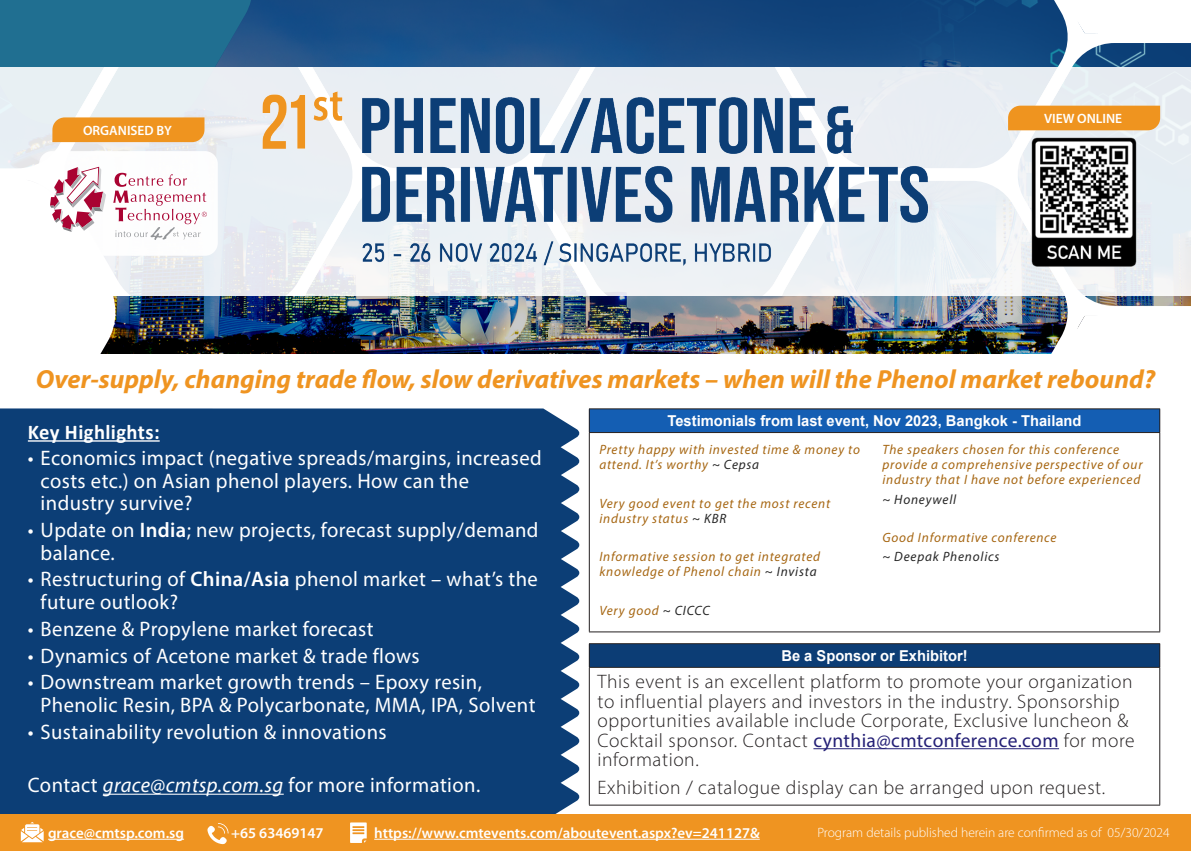
<style>
.page{position:relative;width:1191px;height:851px;background:#fff}
.page>*{position:absolute;margin:0;border:0;box-sizing:border-box;transform-origin:0 0}
.t1{font:italic 700 26.25px "Myriad Pro";color:#ef9421}
.t2{font:21px/22.5px "Myriad Pro";letter-spacing:.02em;color:#fff}
.t3{font:700 21px "Calibri";letter-spacing:.02em;color:#fff}
.t4{font:300 19.5px/19.5px "Myriad Pro";letter-spacing:.03em;color:#231f20}
.t5{font:600 15px "Myriad Pro";color:#fff}
.t6{font:700 15px "Arial";color:#fff}
.t7{font:italic 13.5px/15px "Myriad Pro";letter-spacing:.06em;color:#a66612}
.t8{font:300 13.5px "Myriad Pro";color:#fff}
.t9{font:italic 13.5px "Myriad Pro";letter-spacing:.06em;color:#262626}
.t10{font:600 13.5px "Myriad Pro";color:#fff}
.s1{color:#262626}
.s2{font-weight:600}
.s3{font-style:italic}
.s4{font-weight:400;color:#242076}
</style>
<div class="page">
<div style="left:0;top:408px;width:580px;height:406px;background:#0c3e76"></div>
<div style="left:0;top:814px;width:1191px;height:36px;background:#ef9421"></div>
<hr style="left:48px;top:838px;width:136px;height:1px;background:#fff">
<hr style="left:374px;top:838px;width:386px;height:1px;background:#fff">
<svg style="left:21px;top:822px;width:23px;height:20px"></svg>
<svg style="left:207px;top:823px;width:21px;height:21px"></svg>
<svg style="left:350px;top:822px;width:17px;height:20px"></svg>
<hr style="left:28px;top:440px;width:132px;height:1px;background:#fff">
<hr style="left:103px;top:793px;width:181px;height:1px;background:#fff">
<div style="left:589px;top:643px;width:570px;height:24px;background:#0c3d75"></div>
<hr style="left:589px;top:667px;width:1px;height:137px;background:#231f20">
<hr style="left:1159px;top:667px;width:1px;height:137px;background:#231f20">
<hr style="left:589px;top:804px;width:571px;height:1px;background:#231f20">
<svg style="left:589px;top:644px;width:1px;height:23px"></svg>
<hr style="left:589px;top:643px;width:571px;height:1px;background:#231f20">
<svg style="left:1159px;top:644px;width:1px;height:23px"></svg>
<hr style="left:589px;top:667px;width:571px;height:1px;background:#231f20">
<hr style="left:813px;top:748px;width:246px;height:1px;background:#242076">
<div style="left:589px;top:409px;width:570px;height:23px;background:#145eb3"></div>
<hr style="left:589px;top:433px;width:1px;height:198px;background:#231f20">
<hr style="left:1159px;top:433px;width:1px;height:198px;background:#231f20">
<hr style="left:589px;top:631px;width:571px;height:1px;background:#231f20">
<svg style="left:589px;top:409px;width:1px;height:23px"></svg>
<hr style="left:589px;top:408px;width:571px;height:1px;background:#231f20">
<svg style="left:1159px;top:409px;width:1px;height:23px"></svg>
<hr style="left:589px;top:432px;width:571px;height:1px;background:#231f20">
<img style="left:101px;top:0;width:945px;height:353px">
<svg style="left:1046px;top:0;width:145px;height:353px"></svg>
<img style="left:261px;top:92px;width:503px;height:178px">
<div style="left:39px;top:151px;width:179px;height:105px;background:#fff;border-radius:13px"></div>
<svg style="left:0;top:0;width:255px;height:240px"></svg>
<svg style="left:764px;top:67px;width:396px;height:228px"></svg>
<img style="left:1031px;top:137px;width:105px;height:130px">
<p class="t10" style="left:83px;top:122px;width:90px">ORGANISED BY</p>
<p class="t10" style="left:1044px;top:110px;width:80px">VIEW ONLINE</p>
<p class="t1" style="left:36px;top:362px;width:1121px">Over-supply, changing trade flow, slow derivatives markets – when will the Phenol market rebound?</p>
<p class="t6" style="left:667px;top:410px;width:415px">Testimonials from last event, Nov 2023, Bangkok - Thailand</p>
<p class="t7" style="left:599px;top:442px;width:262px">Pretty happy with invested time &amp; money to attend. It’s worthy <span class="s1">~ Cepsa</span></p>
<p class="t7" style="left:599px;top:495px;width:232px">Very good event to get the most recent industry status <span class="s1">~ KBR</span></p>
<p class="t7" style="left:599px;top:549px;width:222px">Informative session to get integrated knowledge of Phenol chain <span class="s1">~ Invista</span></p>
<p class="t7" style="left:599px;top:602px;width:112px">Very good <span class="s1">~ CICCC</span></p>
<p class="t3" style="left:28px;top:416px;width:133px">Key Highlights:</p>
<p class="t2" style="left:41px;top:446px;width:502px;text-indent:-13px">• Economics impact (negative spreads/margins, increased costs etc.) on Asian phenol players. How can the industry survive?</p>
<p class="t2" style="left:41px;top:518px;width:499px;text-indent:-13px">• Update on <span class="s2">India</span>; new projects, forecast supply/demand balance.</p>
<p class="t2" style="left:41px;top:567px;width:499px;text-indent:-13px">• Restructuring of <span class="s2">China/Asia</span> phenol market – what’s the future outlook?</p>
<p class="t2" style="left:28px;top:617px;width:347px">• Benzene &amp; Propylene market forecast</p>
<p class="t2" style="left:28px;top:643px;width:393px">• Dynamics of Acetone market &amp; trade flows</p>
<p class="t2" style="left:41px;top:670px;width:496px;text-indent:-13px">• Downstream market growth trends – Epoxy resin,<br>Phenolic Resin, BPA &amp; Polycarbonate, MMA, IPA, Solvent</p>
<p class="t2" style="left:28px;top:719px;width:360px">• Sustainability revolution &amp; innovations</p>
<p class="t2" style="left:28px;top:773px;width:454px">Contact <span class="s3">grace@cmtsp.com.sg</span> for more information.</p>
<p class="t7" style="left:882px;top:442px;width:262px">The speakers chosen for this conference provide a comprehensive perspective of our industry that I have not before experienced</p>
<p class="t9" style="left:882px;top:490px;width:75px">~ Honeywell</p>
<p class="t7" style="left:882px;top:529px;width:176px">Good Informative conference</p>
<p class="t9" style="left:882px;top:548px;width:119px">~ Deepak Phenolics</p>
<p class="t6" style="left:781px;top:645px;width:188px">Be a Sponsor or Exhibitor!</p>
<p class="t4" style="left:597px;top:671px;width:538px">This event is an excellent platform to promote your organization to influential players and investors in the industry. Sponsorship opportunities available include Corporate, Exclusive luncheon &amp; Cocktail sponsor. Contact <span class="s4">cynthia@cmtconference.com</span> for more information.</p>
<p class="t4" style="left:597px;top:777px;width:509px">Exhibition / catalogue display can be arranged upon request.</p>
<p class="t5" style="left:48px;top:823px;width:137px">grace@cmtsp.com.sg</p>
<p class="t5" style="left:231px;top:823px;width:94px">+65 63469147</p>
<p class="t5" style="left:374px;top:823px;width:387px">https://www.cmtevents.com/aboutevent.aspx?ev=241127&amp;</p>
<p class="t8" style="left:817px;top:824px;width:354px">Program details published herein are confirmed as of 05/30/2024</p>
</div>
